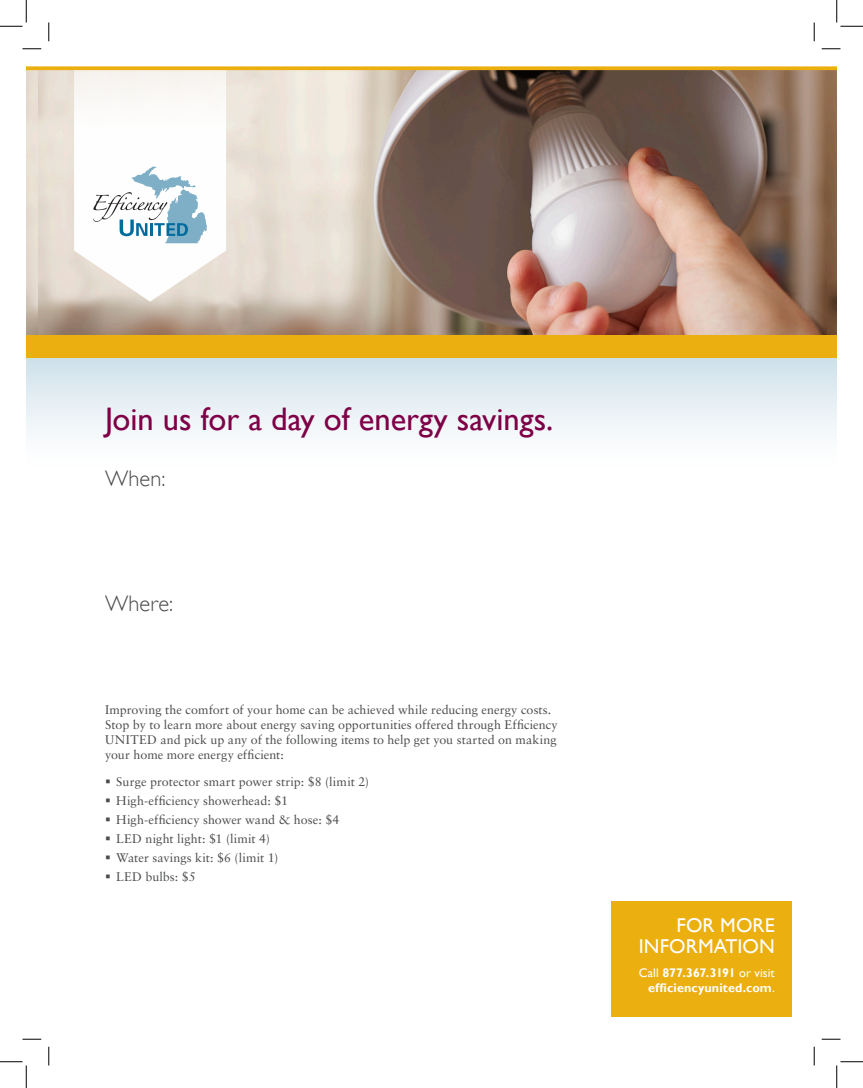
<style>
.page{position:relative;width:863px;height:1088px;background:#fff}
.page>*{position:absolute;margin:0;border:0;box-sizing:border-box;transform-origin:0 0}
.t1{font:32.5px "Gill Sans";color:#7e0046}
.t2{font:300 22.5px "Gill Sans";letter-spacing:.01em;color:#4b4c4d}
.t3{font:20px/21.2px "Gill Sans";letter-spacing:.005em;color:#fff;text-align:right}
.t4{font:12.5px/15px "Sabon LT Std";letter-spacing:.005em;color:#4b4c4d}
.t5{font:700 12.5px/15px "Gill Sans";letter-spacing:.01em;color:#fff;text-align:right}
.s1{font-weight:400}
</style>
<div class="page">
<img style="left:26px;top:70px;width:810px;height:265px">
<div style="left:26px;top:350px;width:810px;height:115px;background:linear-gradient(to bottom,#ccdfe9,#fff)"></div>
<div style="left:611px;top:901px;width:180px;height:115px;background:#ecaf10"></div>
<img style="left:38px;top:70px;width:788px;height:265px">
<div style="left:26px;top:335px;width:810px;height:22px;background:#ecaf10"></div>
<svg style="left:74px;top:70px;width:152px;height:232px"></svg>
<svg style="left:93px;top:166px;width:114px;height:77px"></svg>
<svg style="left:26px;top:66px;width:810px;height:4px;background:#edb626"></svg>
<svg style="left:22px;top:48px;width:19px;height:2px"></svg>
<svg style="left:821px;top:48px;width:19px;height:2px"></svg>
<svg style="left:22px;top:1038px;width:19px;height:2px"></svg>
<svg style="left:821px;top:1038px;width:19px;height:2px"></svg>
<svg style="left:48px;top:22px;width:2px;height:19px"></svg>
<svg style="left:48px;top:1046px;width:2px;height:19px"></svg>
<svg style="left:813px;top:22px;width:2px;height:19px"></svg>
<svg style="left:813px;top:1046px;width:2px;height:19px"></svg>
<svg style="left:0;top:0;width:27px;height:27px"></svg>
<svg style="left:0;top:1061px;width:27px;height:27px"></svg>
<svg style="left:836px;top:0;width:26px;height:27px"></svg>
<svg style="left:836px;top:1061px;width:26px;height:27px"></svg>
<p class="t1" style="left:105px;top:400px;width:450px">Join us for a day of energy savings.</p>
<p class="t2" style="left:105px;top:466px;width:62px">When:</p>
<p class="t2" style="left:105px;top:590px;width:70px">Where:</p>
<p class="t4" style="left:105px;top:701px;width:454px">Improving the comfort of your home can be achieved while reducing energy costs.<br>Stop by to learn more about energy saving opportunities offered through Efficiency UNITED and pick up any of the following items to help get you started on making your home more energy efficient:</p>
<p class="t4" style="left:105px;top:774px;width:265px">▪ Surge protector smart power strip: $8 (limit 2)</p>
<p class="t4" style="left:105px;top:793px;width:184px">▪ High-efficiency showerhead: $1</p>
<p class="t4" style="left:105px;top:812px;width:236px">▪ High-efficiency shower wand &amp; hose: $4</p>
<p class="t4" style="left:105px;top:831px;width:166px">▪ LED night light: $1 (limit 4)</p>
<p class="t4" style="left:105px;top:850px;width:175px">▪ Water savings kit: $6 (limit 1)</p>
<p class="t4" style="left:105px;top:869px;width:92px">▪ LED bulbs: $5</p>
<p class="t3" style="left:638px;top:914px;width:137px">FOR MORE<br>INFORMATION</p>
<p class="t5" style="left:638px;top:965px;width:137px"><span class="s1">Call</span> 877.367.3191 <span class="s1">or visit </span>efficiencyunited.com<span class="s1">.</span></p>
</div>
